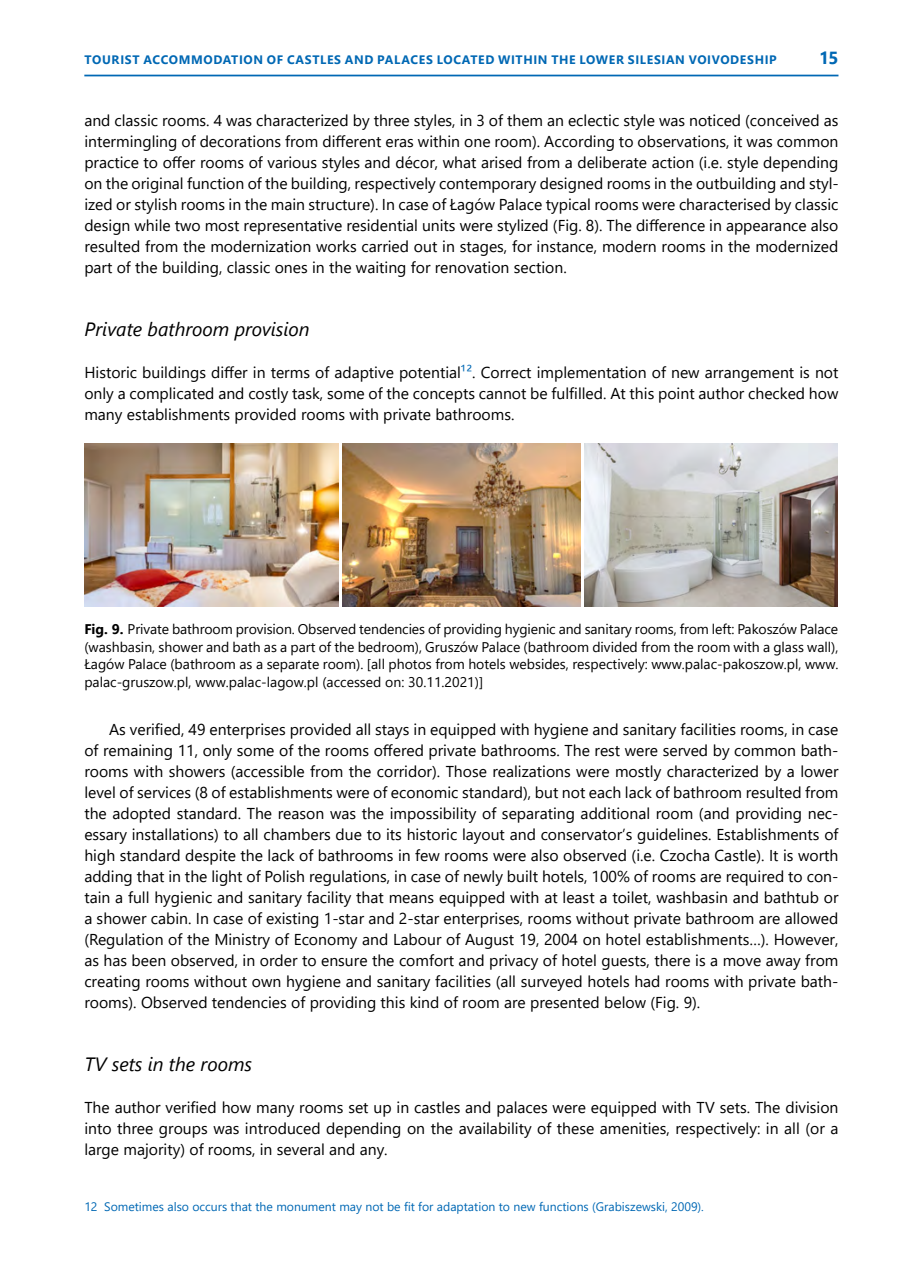
<style>
.page{position:relative;width:903px;height:1275px;background:#fff}
.page>*{position:absolute;margin:0;border:0;box-sizing:border-box;transform-origin:0 0}
.t1{font:italic 19.25px "Segoe UI";color:#000}
.t2{font:700 17.5px "Segoe UI";color:#0068b4}
.t3{font:15.75px/21px "Segoe UI";color:#000;text-align:justify}
.t4{font:14px/17.5px "Segoe UI";color:#000;text-align:justify}
.t5{font:12.25px "Segoe UI";color:#0068b4}
.t6{font:700 12.25px "Segoe UI";letter-spacing:.055em;color:#0068b4}
.s1{color:#0068b4}
.s2{font-weight:700}
</style>
<div class="page">
<hr style="left:84px;top:75px;width:754px;height:1px;background:#0068b4">
<img style="left:85px;top:443px;width:253px;height:164px">
<img style="left:342px;top:443px;width:238px;height:164px">
<img style="left:584px;top:443px;width:254px;height:164px">
<p class="t6" style="left:85px;top:49px;width:302px">TOURIST ACCOMMODATION OF CASTLES AN D PALA</p>
<p class="t6" style="left:410px;top:49px;width:367px">CES LOCATED WITHIN THE LOWER SILESIAN VOIVODESHIP</p>
<p class="t2" style="left:819px;top:42px;width:21px">15</p>
<p class="t3" style="left:84px;top:109px;width:756px">and classic rooms. 4 was characterized by three styles, in 3 of them an eclectic style was noticed (conceived as intermingling of decorations from different eras within one room). According to observations, it was common practice to offer rooms of various styles and décor, what arised from a deliberate action (i.e. style depending on the original function of the building, respectively contemporary designed rooms in the outbuilding and styl&shy;ized or stylish rooms in the main structure). In case of Łagów Palace typical rooms were characterised by classic design while two most representative residential units were stylized (Fig. 8). The difference in appearance also resulted from the modernization works carried out in stages, for instance, modern rooms in the modernized part of the building, classic ones in the waiting for renovation section.</p>
<p class="t1" style="left:84px;top:311px;width:227px">Private bathroom provision</p>
<p class="t3" style="left:84px;top:361px;width:756px">Historic buildings differ in terms of adaptive potential<span class="s1">12</span>. Correct implementation of new arrangement is not only a complicated and costly task, some of the concepts cannot be fulfilled. At this point author checked how many establishments provided rooms with private bathrooms.</p>
<p class="t4" style="left:84px;top:619px;width:756px"><span class="s2">FIG. 9.</span> Private bathroom provision. Observed tendencies of providing hygienic and sanitary rooms, from left: Pakoszów Palace (washbasin, shower and bath as a part of the bedroom), Gruszów Palace (bathroom divided from the room with a glass wall), Łagów Palace (bathroom as a separate room). [all photos from hotels websides, respectively: www.palac-pakoszow.pl, www. palac-gruszow.pl, www.palac-lagow.pl (accessed on: 30.11.2021)]</p>
<p class="t3" style="left:84px;top:718px;width:756px;text-indent:25px">As verified, 49 enterprises provided all stays in equipped with hygiene and sanitary facilities rooms, in case of remaining 11, only some of the rooms offered private bathrooms. The rest were served by common bath&shy;rooms with showers (accessible from the corridor). Those realizations were mostly characterized by a lower level of services (8 of establishments were of economic standard), but not each lack of bathroom resulted from the adopted standard. The reason was the impossibility of separating additional room (and providing nec&shy;essary installations) to all chambers due to its historic layout and conservator’s guidelines. Establishments of high standard despite the lack of bathrooms in few rooms were also observed (i.e. Czocha Castle). It is worth adding that in the light of Polish regulations, in case of newly built hotels, 100% of rooms are required to con&shy;tain a full hygienic and sanitary facility that means equipped with at least a toilet, washbasin and bathtub or a shower cabin. In case of existing 1-star and 2-star enterprises, rooms without private bathroom are allowed (Regulation of the Ministry of Economy and Labour of August 19, 2004 on hotel establishments…). However, as has been observed, in order to ensure the comfort and privacy of hotel guests, there is a move away from creating rooms without own hygiene and sanitary facilities (all surveyed hotels had rooms with private bath&shy;rooms). Observed tendencies of providing this kind of room are presented below (Fig. 9).</p>
<p class="t1" style="left:84px;top:1046px;width:169px">TV sets in the rooms</p>
<p class="t3" style="left:84px;top:1096px;width:756px">The author verified how many rooms set up in castles and palaces were equipped with TV sets. The division into three groups was introduced depending on the availability of these amenities, respectively: in all (or a large majority) of rooms, in several and any.</p>
<p class="t5" style="left:84px;top:1194px;width:621px">12 Sometimes also occurs that the monument may not be fit for adaptation to new functions (Grabiszewski, 2009).</p>
</div>
